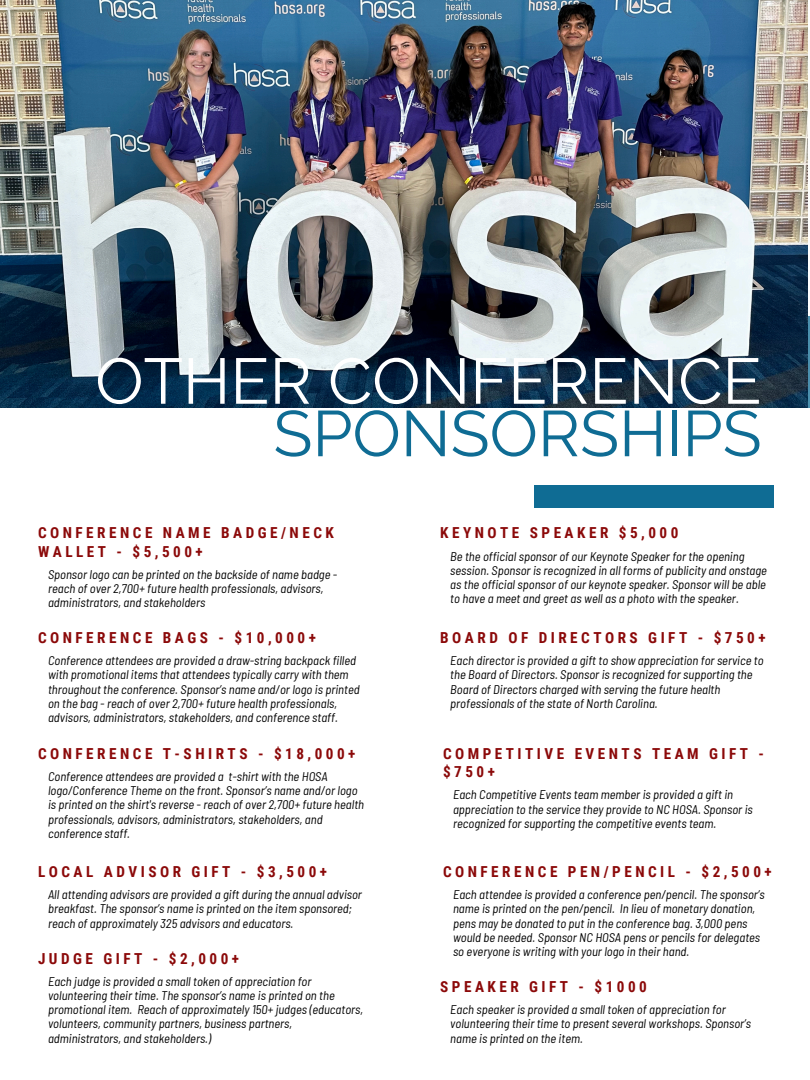
<style>
.page{position:relative;width:810px;height:1080px;background:#fff}
.page>*{position:absolute;margin:0;border:0;box-sizing:border-box;transform-origin:0 0}
.t1{font:64.38px/52.5px "Raleway";color:#fff;text-align:right}
.t2{font:700 15.19px/18.4px "Roboto Condensed";letter-spacing:.23em;color:#8b0909}
.t3{font:italic semi-condensed 12.62px/14.2px "Barlow";color:#000}
.s1{color:#0f6c94}
</style>
<div class="page">
<div style="left:534px;top:486px;width:239px;height:21px;background:#0f6c94"></div>
<img style="left:0;top:0;width:807px;height:408px">
<h1 class="t1" style="left:95px;top:355px;width:668px">OTHER CONFERENCE<br><span class="s1">SPONSORSHIPS</span></h1>
<p class="t2" style="left:38px;top:524px;width:297px">CONFERENCE NAME BADGE/NECK<br>WALLET - $5,500+</p>
<h2 class="t3" style="left:48px;top:567px;width:291px">Sponsor logo can be printed on the backside of name badge - reach of over 2,700+ future health professionals, advisors, administrators, and stakeholders</h2>
<p class="t2" style="left:38px;top:629px;width:279px">CONFERENCE BAGS - $10,000+</p>
<h2 class="t3" style="left:48px;top:653px;width:313px">Conference attendees are provided a draw-string backpack filled with promotional items that attendees typically carry with them throughout the conference. Sponsor’s name and/or logo is printed on the bag - reach of over 2,700+ future health professionals, advisors, administrators, stakeholders, and conference staff.</h2>
<p class="t2" style="left:38px;top:744px;width:319px">CONFERENCE T-SHIRTS - $18,000+</p>
<h2 class="t3" style="left:48px;top:769px;width:318px">Conference attendees are provided a t-shirt with the HOSA logo/Conference Theme on the front. Sponsor’s name and/or logo is printed on the shirt's reverse - reach of over 2,700+ future health professionals, advisors, administrators, stakeholders, and conference staff.</h2>
<p class="t2" style="left:38px;top:863px;width:291px">LOCAL ADVISOR GIFT - $3,500+</p>
<h2 class="t3" style="left:48px;top:887px;width:315px">All attending advisors are provided a gift during the annual advisor breakfast. The sponsor’s name is printed on the item sponsored; reach of approximately 325 advisors and educators.</h2>
<p class="t2" style="left:38px;top:949px;width:203px">JUDGE GIFT - $2,000+</p>
<h2 class="t3" style="left:48px;top:974px;width:317px">Each judge is provided a small token of appreciation for volunteering their time. The sponsor’s name is printed on the promotional item. Reach of approximately 150+ judges (educators, volunteers, community partners, business partners, administrators, and stakeholders.)</h2>
<p class="t2" style="left:440px;top:524px;width:240px">KEYNOTE SPEAKER $5,000</p>
<h2 class="t3" style="left:450px;top:548px;width:318px">Be the official sponsor of our Keynote Speaker for the opening session. Sponsor is recognized in all forms of publicity and onstage as the official sponsor of our keynote speaker. Sponsor will be able to have a meet and greet as well as a photo with the speaker.</h2>
<p class="t2" style="left:440px;top:629px;width:327px">BOARD OF DIRECTORS GIFT - $750+</p>
<h2 class="t3" style="left:450px;top:653px;width:315px">Each director is provided a gift to show appreciation for service to the Board of Directors. Sponsor is recognized for supporting the Board of Directors charged with serving the future health professionals of the state of North Carolina.</h2>
<p class="t2" style="left:443px;top:744px;width:323px">COMPETITIVE EVENTS TEAM GIFT - $750+</p>
<h2 class="t3" style="left:453px;top:787px;width:301px">Each Competitive Events team member is provided a gift in appreciation to the service they provide to NC HOSA. Sponsor is recognized for supporting the competitive events team.</h2>
<p class="t2" style="left:443px;top:863px;width:330px">CONFERENCE PEN/PENCIL - $2,500+</p>
<h2 class="t3" style="left:453px;top:887px;width:313px">Each attendee is provided a conference pen/pencil. The sponsor’s name is printed on the pen/pencil. In lieu of monetary donation, pens may be donated to put in the conference bag. 3,000 pens would be needed. Sponsor NC HOSA pens or pencils for delegates so everyone is writing with your logo in their hand.</h2>
<p class="t2" style="left:440px;top:978px;width:208px">SPEAKER GIFT - $1000</p>
<h2 class="t3" style="left:450px;top:1002px;width:302px">Each speaker is provided a small token of appreciation for volunteering their time to present several workshops. Sponsor’s name is printed on the item.</h2>
</div>
